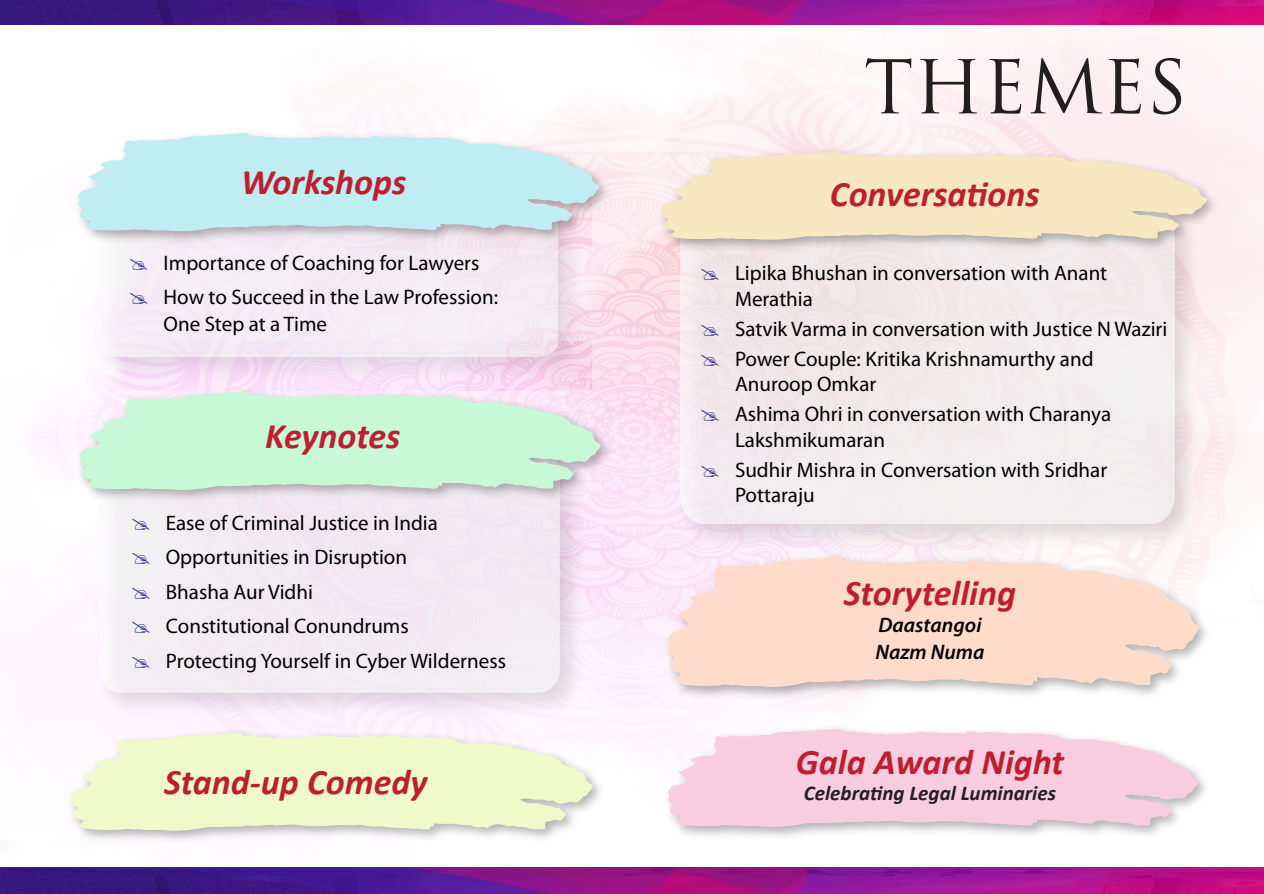
<style>
.page{position:relative;width:1264px;height:894px;background:#fff}
.page>*{position:absolute;margin:0;border:0;box-sizing:border-box;transform-origin:0 0}
.t1{font:72px "Trajan Pro";color:#231f20}
.t2{font:italic 700 36px "Calibri";color:#be1e2d}
.t3{font:21px/34.5px "Myriad Pro";color:#000}
.t4{font:italic 700 21px "Calibri";color:#231f20}
.t5{font:italic 600 21px/27px "Myriad Pro";color:#000}
</style>
<div class="page">
<img style="left:0;top:0;width:1264px;height:25px">
<img style="left:0;top:867px;width:1264px;height:26px">
<div style="left:97px;top:205px;width:461px;height:152px;background:#f4edf4"></div>
<img style="left:69px;top:124px;width:547px;height:124px">
<svg style="left:77px;top:133px;width:523px;height:99px;background:#c8ebef"></svg>
<svg style="left:71px;top:732px;width:522px;height:99px;background:#eff6d0"></svg>
<svg style="left:667px;top:728px;width:532px;height:99px;background:#f5d3e2"></svg>
<svg style="left:667px;top:555px;width:532px;height:132px;background:#fbddcf"></svg>
<img style="left:87px;top:567px;width:506px;height:158px">
<div style="left:99px;top:450px;width:460px;height:242px;background:#f2ecf2"></div>
<img style="left:66px;top:342px;width:557px;height:225px">
<svg style="left:79px;top:391px;width:522px;height:99px;background:#cdf3da"></svg>
<img style="left:668px;top:311px;width:541px;height:246px">
<div style="left:680px;top:207px;width:494px;height:317px;background:#f2ecee"></div>
<img style="left:648px;top:106px;width:581px;height:205px">
<svg style="left:661px;top:151px;width:547px;height:89px;background:#f4e5c6"></svg>
<svg style="left:133px;top:518px;width:17px;height:11px"></svg>
<svg style="left:133px;top:552px;width:17px;height:12px"></svg>
<svg style="left:702px;top:269px;width:17px;height:11px"></svg>
<svg style="left:702px;top:329px;width:17px;height:6px"></svg>
<h2 class="t2" style="left:241px;top:159px;width:167px">Workshops</h2>
<p class="t3" style="left:164px;top:245px;width:336px">Importance of Coaching for Lawyers<br>How to Succeed in the Law Profession:</p>
<p class="t3" style="left:164px;top:307px;width:165px">One Step at a Time</p>
<h2 class="t2" style="left:265px;top:413px;width:137px">Keynotes</h2>
<p class="t3" style="left:166px;top:505px;width:342px">Ease of Criminal Justice in India<br>Opportunities in Disruption<br>Bhasha Aur Vidhi<br>Constitutional Conundrums<br>Protecting Yourself in Cyber Wilderness</p>
<h2 class="t2" style="left:164px;top:759px;width:265px">Stand-up Comedy</h2>
<h1 class="t1" style="left:864px;top:41px;width:325px">THEMES</h1>
<h2 class="t2" style="left:830px;top:171px;width:211px">Conversations</h2>
<p class="t3" style="left:735px;top:260px;width:374px;line-height:25.5px">Lipika Bhushan in conversation with Anant<br>Merathia</p>
<p class="t3" style="left:735px;top:313px;width:434px;line-height:30px">Satvik Varma in conversation with Justice N Waziri<br>Power Couple: Kritika Krishnamurthy and</p>
<p class="t3" style="left:735px;top:369px;width:378px;line-height:30px">Anuroop Omkar<br>Ashima Ohri in conversation with Charanya</p>
<p class="t3" style="left:735px;top:424px;width:374px;line-height:30px">Lakshmikumaran<br>Sudhir Mishra in Conversation with Sridhar</p>
<p class="t3" style="left:735px;top:477px;width:81px">Pottaraju</p>
<h2 class="t2" style="left:844px;top:570px;width:174px">Storytelling</h2>
<p class="t5" style="left:875px;top:610px;width:110px">Daastangoi<br>Nazm Numa</p>
<h2 class="t2" style="left:796px;top:739px;width:269px">Gala Award Night</h2>
<p class="t4" style="left:804px;top:779px;width:254px">Celebrating Legal Luminaries</p>
</div>
